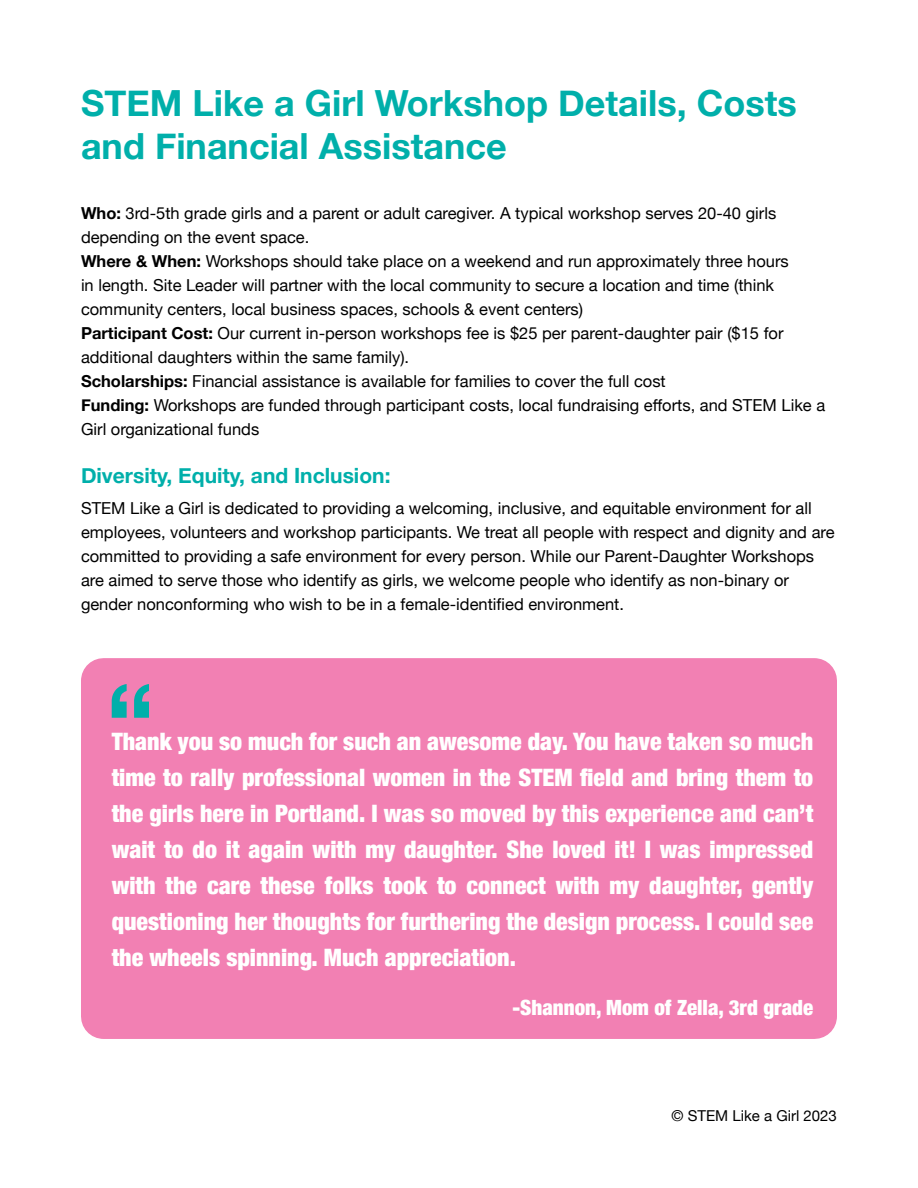
<style>
.page{position:relative;width:918px;height:1188px;background:#fff}
.page>*{position:absolute;margin:0;border:0;box-sizing:border-box;transform-origin:0 0}
.t1{font:700 105px "Helvetica Neue";color:#00afaa}
.t2{font:700 36px/43.2px "Helvetica Neue";color:#00afaa}
.t3{font:900 condensed 24px/36px "Helvetica Neue";color:#fff;text-align:justify}
.t4{font:700 21px "Helvetica Neue";color:#00afaa}
.t5{font:900 condensed 21px "Helvetica Neue";color:#fff}
.t6{font:16.5px/24px "Helvetica Neue";color:#000}
.t7{font:15px "Helvetica Neue";color:#000}
.s1{font-weight:700}
</style>
<div class="page">
<div style="left:81px;top:658px;width:756px;height:381px;background:#f280b3"></div>
<h2 class="t2" style="left:81px;top:83px;width:717px">STEM Like a Girl Workshop Details, Costs and Financial Assistance</h2>
<p class="t6" style="left:81px;top:202px;width:746px"><span class="s1">Who:</span> 3rd-5th grade girls and a parent or adult caregiver. A typical workshop serves 20-40 girls depending on the event space.<br><span class="s1">Where &amp; When:</span> Workshops should take place on a weekend and run approximately three hours<br>in length. Site Leader will partner with the local community to secure a location and time (think community centers, local business spaces, schools &amp; event centers)<br><span class="s1">Participant Cost:</span> Our current in-person workshops fee is $25 per parent-daughter pair ($15 for additional daughters within the same family).<br><span class="s1">Scholarships:</span> Financial assistance is available for families to cover the full cost<br><span class="s1">Funding:</span> Workshops are funded through participant costs, local fundraising efforts, and STEM Like a Girl organizational funds</p>
<p class="t4" style="left:81px;top:459px;width:311px">Diversity, Equity, and Inclusion:</p>
<p class="t6" style="left:81px;top:497px;width:755px">STEM Like a Girl is dedicated to providing a welcoming, inclusive, and equitable environment for all employees, volunteers and workshop participants. We treat all people with respect and dignity and are committed to providing a safe environment for every person. While our Parent-Daughter Workshops are aimed to serve those who identify as girls, we welcome people who identify as non-binary or gender nonconforming who wish to be in a female-identified environment.</p>
<h1 class="t1" style="left:106px;top:639px;width:50px">“</h1>
<p class="t3" style="left:112px;top:722px;width:703px">Thank you so much for such an awesome day. You have taken so much time to rally professional women in the STEM field and bring them to the girls here in Portland. I was so moved by this experience and can’t wait to do it again with my daughter. She loved it! I was impressed with the care these folks took to connect with my daughter, gently questioning her thoughts for furthering the design process. I could see the wheels spinning. Much appreciation.</p>
<p class="t5" style="left:512px;top:990px;width:302px">-Shannon, Mom of Zella, 3rd grade</p>
<p class="t7" style="left:672px;top:1105px;width:167px">© STEM Like a Girl 2023</p>
</div>
